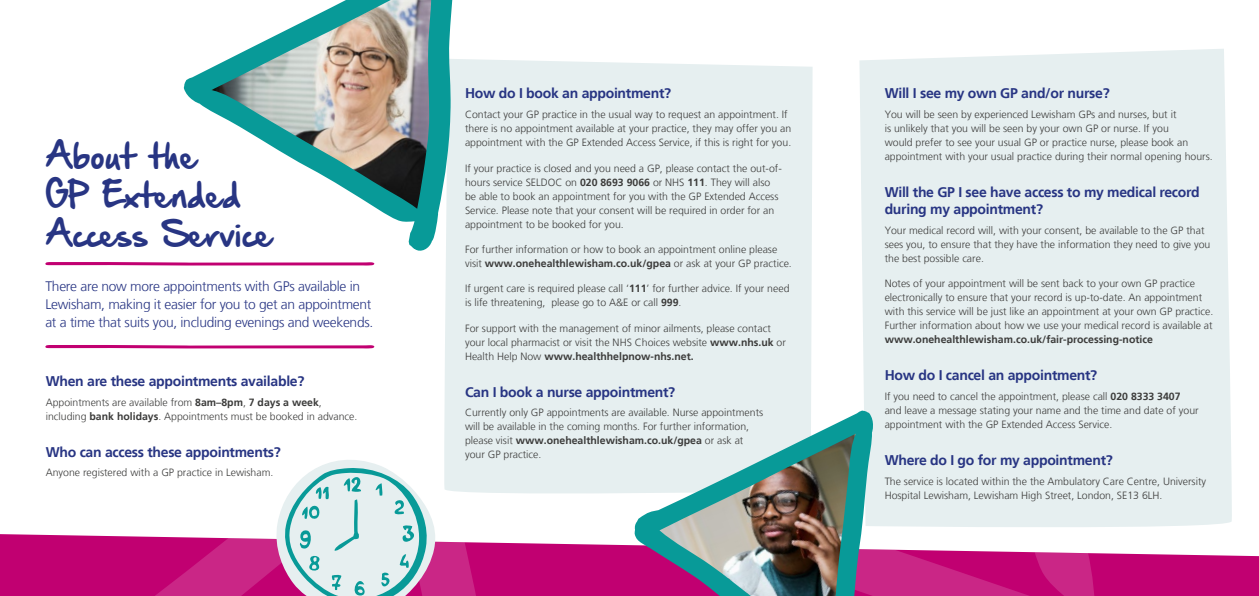
<style>
.page{position:relative;width:1259px;height:596px;background:#fff}
.page>*{position:absolute;margin:0;border:0;box-sizing:border-box;transform-origin:0 0}
.t1{font:30px/39px "Hand Of Sean Demo";letter-spacing:-.02em;color:#283583}
.t2{font:700 14px/17px "Frutiger LT";letter-spacing:-.02em;color:#283583}
.t3{font:300 13.8px/18px "Frutiger LT";letter-spacing:-.02em;color:#283583}
.t4{font:300 10.5px/14px "Frutiger LT";color:#3c3c3b}
.t5{font:700 10.5px "Frutiger LT";color:#3c3c3b}
.s1{font-weight:700}
</style>
<div class="page">
<div style="left:859px;top:49px;width:373px;height:478px;background:#e6eff0"></div>
<div style="left:444px;top:59px;width:368px;height:435px;background:#e6eff0"></div>
<svg style="left:0;top:534px;width:1250px;height:61px;fill:#c10071"></svg>
<svg style="left:273px;top:460px;width:166px;height:135px"></svg>
<svg style="left:184px;top:0;width:271px;height:253px"></svg>
<svg style="left:627px;top:372px;width:363px;height:223px;background:#b5b5be"></svg>
<svg style="left:45px;top:262px;width:329px;height:3px"></svg>
<svg style="left:45px;top:345px;width:329px;height:3px"></svg>
<h1 class="t1" style="left:46px;top:139px;width:228px">About the<br>GP Extended<br>Access Service</h1>
<h3 class="t3" style="left:45px;top:277px;width:329px">There are now more appointments with GPs available in<br>Lewisham, making it easier for you to get an appointment at a time that suits you, including evenings and weekends.</h3>
<h2 class="t2" style="left:46px;top:372px;width:260px">When are these appointments available?</h2>
<p class="t4" style="left:46px;top:395px;width:313px">Appointments are available from <span class="s1">8am–8pm</span>, <span class="s1">7 days a week</span>, including <span class="s1">bank holidays</span>. Appointments must be booked in advance.</p>
<h2 class="t2" style="left:46px;top:443px;width:236px">Who can access these appointments?</h2>
<p class="t4" style="left:46px;top:465px;width:229px">Anyone registered with a GP practice in Lewisham.</p>
<h2 class="t2" style="left:465px;top:85px;width:208px">How do I book an appointment?</h2>
<p class="t4" style="left:465px;top:108px;width:328px">Contact your GP practice in the usual way to request an appointment. If there is no appointment available at your practice, they may offer you an appointment with the GP Extended Access Service, if this is right for you.</p>
<p class="t4" style="left:465px;top:161px;width:318px">If your practice is closed and you need a GP, please contact the out-of&shy;hours service SELDOC on <span class="s1">020 8693 9066</span> or NHS <span class="s1">111</span>. They will also be able to book an appointment for you with the GP Extended Access Service. Please note that your consent will be required in order for an appointment to be booked for you.</p>
<p class="t4" style="left:465px;top:242px;width:328px">For further information or how to book an appointment online please visit <span class="s1">www.onehealthlewisham.co.uk/gpea</span> or ask at your GP practice.</p>
<p class="t4" style="left:465px;top:282px;width:326px">If urgent care is required please call ‘<span class="s1">111</span>’ for further advice. If your need is life threatening, please go to A&amp;E or call <span class="s1">999</span>.</p>
<p class="t4" style="left:465px;top:321px;width:322px">For support with the management of minor ailments, please contact your local pharmacist or visit the NHS Choices website <span class="s1">www.nhs.uk</span> or<br>Health Help Now <span class="s1">www.healthhelpnow-nhs.net.</span></p>
<h2 class="t2" style="left:465px;top:383px;width:212px">Can I book a nurse appointment?</h2>
<p class="t4" style="left:465px;top:405px;width:300px">Currently only GP appointments are available. Nurse appointments will be available in the coming months. For further information, please visit <span class="s1">www.onehealthlewisham.co.uk/gpea</span> or ask at your GP practice.</p>
<h2 class="t2" style="left:884px;top:85px;width:226px">Will I see my own GP and/or nurse?</h2>
<p class="t4" style="left:884px;top:108px;width:329px">You will be seen by experienced Lewisham GPs and nurses, but it<br>is unlikely that you will be seen by your own GP or nurse. If you<br>would prefer to see your usual GP or practice nurse, please book an appointment with your usual practice during their normal opening hours.</p>
<h2 class="t2" style="left:884px;top:184px;width:316px">Will the GP I see have access to my medical record during my appointment?</h2>
<p class="t4" style="left:884px;top:223px;width:327px">Your medical record will, with your consent, be available to the GP that sees you, to ensure that they have the information they need to give you the best possible care.</p>
<p class="t4" style="left:884px;top:276px;width:330px">Notes of your appointment will be sent back to your own GP practice electronically to ensure that your record is up-to-date. An appointment with this service will be just like an appointment at your own GP practice.<br>Further information about how we use your medical record is available at</p>
<p class="t5" style="left:884px;top:333px;width:270px">www.onehealthlewisham.co.uk/fair-processing-notice</p>
<h2 class="t2" style="left:884px;top:366px;width:214px">How do I cancel an appointment?</h2>
<p class="t4" style="left:884px;top:389px;width:315px">If you need to cancel the appointment, please call <span class="s1">020 8333 3407 </span>and leave a message stating your name and the time and date of your appointment with the GP Extended Access Service.</p>
<h2 class="t2" style="left:884px;top:451px;width:230px">Where do I go for my appointment?</h2>
<p class="t4" style="left:884px;top:473px;width:323px">The service is located within the the Ambulatory Care Centre, University<br>Hospital Lewisham, Lewisham High Street, London, SE13 6LH.</p>
</div>
